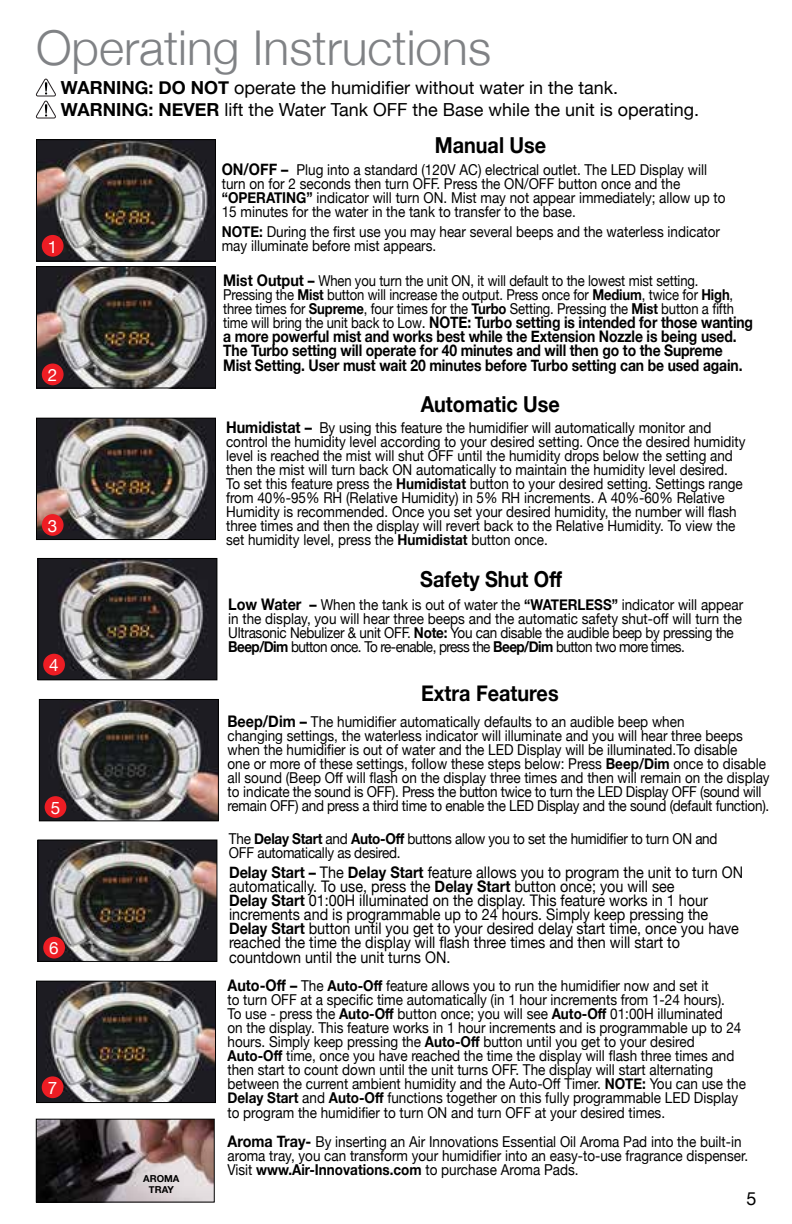
<style>
.page{position:relative;width:792px;height:1224px;background:#fff}
.page>*{position:absolute;margin:0;border:0;box-sizing:border-box;transform-origin:0 0}
.t1{font:300 48px "Helvetica Neue";color:#808285}
.t2{font:700 22px "Helvetica Neue";color:#000;scale:.9 1}
.t3{font:18px/22px "Helvetica Neue";color:#000}
.t4{font:17px "Helvetica Neue";color:#fff}
.t5{font:16px/14.2px "Helvetica Neue";color:#000;scale:.9 1}
.t6{font:700 16px/14.4px "Helvetica Neue";letter-spacing:-.01em;color:#000;scale:.87 1}
.t7{font:15px/14px "Helvetica Neue";color:#000;scale:.9 1}
.t8{font:15px/14px "Helvetica Neue";letter-spacing:-.02em;color:#000;scale:.9 1}
.t9{font:15px/14px "Helvetica Neue";color:#000;scale:.87 1}
.t10{font:700 9.6px/10.6px "Helvetica Neue";color:#000;text-align:center}
.s1{font-weight:700}
.s2{font-weight:700;font-size:16px}
.s3{font-weight:400;font-size:15px}
.s4{font-weight:400}
</style>
<div class="page">
<img style="left:38px;top:141px;width:176px;height:119px">
<div style="left:36px;top:139px;width:180px;height:123px;border:1px solid #000"></div>
<div style="left:42px;top:235px;width:22px;height:22px;background:#ed1d24;border-radius:50%"></div>
<img style="left:39px;top:842px;width:176px;height:118px">
<div style="left:37px;top:840px;width:180px;height:122px;border:1px solid #000"></div>
<div style="left:43px;top:937px;width:22px;height:21px;background:#ed1d24;border-radius:50%"></div>
<img style="left:38px;top:983px;width:176px;height:118px">
<div style="left:36px;top:981px;width:180px;height:122px;border:1px solid #000"></div>
<div style="left:42px;top:1076px;width:22px;height:22px;background:#ed1d24;border-radius:50%"></div>
<img style="left:41px;top:701px;width:176px;height:118px">
<div style="left:39px;top:699px;width:180px;height:122px;border:1px solid #000"></div>
<div style="left:45px;top:796px;width:21px;height:22px;background:#ed1d24;border-radius:50%"></div>
<img style="left:39px;top:560px;width:176px;height:118px">
<div style="left:37px;top:558px;width:180px;height:122px;border:1px solid #000"></div>
<div style="left:43px;top:654px;width:22px;height:21px;background:#ed1d24;border-radius:50%"></div>
<img style="left:38px;top:420px;width:176px;height:118px">
<div style="left:36px;top:418px;width:180px;height:122px;border:1px solid #000"></div>
<div style="left:42px;top:514px;width:22px;height:22px;background:#ed1d24;border-radius:50%"></div>
<svg style="left:35px;top:78px;width:21px;height:41px"></svg>
<img style="left:38px;top:268px;width:176px;height:119px">
<div style="left:36px;top:266px;width:180px;height:123px;border:1px solid #000"></div>
<div style="left:42px;top:364px;width:22px;height:21px;background:#ed1d24;border-radius:50%"></div>
<img style="left:38px;top:1121px;width:175px;height:79px">
<div style="left:36px;top:1119px;width:179px;height:83px;border:1px solid #000"></div>
<h1 class="t1" style="left:36px;top:9px;width:457px">Operating Instructions</h1>
<p class="t3" style="left:61px;top:78px;width:640px"><span class="s1">WARNING: DO NOT</span> operate the humidifier without water in the tank.<br><span class="s1">WARNING: NEVER</span> lift the Water Tank OFF the Base while the unit is operating.</p>
<p class="t4" style="left:48px;top:234px;width:11px">1</p>
<p class="t4" style="left:48px;top:363px;width:11px">2</p>
<p class="t4" style="left:48px;top:513px;width:11px">3</p>
<p class="t4" style="left:49px;top:653px;width:11px">4</p>
<p class="t4" style="left:51px;top:796px;width:11px">5</p>
<p class="t4" style="left:49px;top:936px;width:11px">6</p>
<p class="t4" style="left:48px;top:1076px;width:11px">7</p>
<p class="t10" style="left:143px;top:1174px;width:38px">AROMA<br>TRAY</p>
<h2 class="t2" style="left:435px;top:128px;width:125px">Manual Use</h2>
<p class="t7" style="left:222px;top:164px;width:561px"><span class="s2">ON/OFF –</span> Plug into a standard (120V AC) electrical outlet. The LED Display will turn on for 2 seconds then turn OFF. Press the ON/OFF button once and the <span class="s1">“OPERATING”</span> indicator will turn ON. Mist may not appear immediately; allow up to 15 minutes for the water in the tank to transfer to the base.</p>
<p class="t7" style="left:222px;top:226px;width:555px"><span class="s1">NOTE:</span> During the first use you may hear several beeps and the waterless indicator may illuminate before mist appears.</p>
<p class="t9" style="left:223px;top:275px;width:589px"><span class="s2">Mist Output –</span> When you turn the unit ON, it will default to the lowest mist setting.<br>Pressing the <span class="s1">Mist</span> button will increase the output. Press once for <span class="s1">Medium</span>, twice for <span class="s1">High</span>, three times for <span class="s1">Supreme</span>, four times for the <span class="s1">Turbo</span> Setting. Pressing the <span class="s1">Mist</span> button a fifth</p>
<p class="t6" style="left:223px;top:316px;width:611px"><span class="s3">time will bring the unit back to Low</span><span class="s4">.</span> NOTE: Turbo setting is intended for those wanting a more powerful mist and works best while the Extension Nozzle is being used.<br>The Turbo setting will operate for 40 minutes and will then go to the Supreme Mist Setting. User must wait 20 minutes before Turbo setting can be used again.</p>
<h2 class="t2" style="left:421px;top:387px;width:156px">Automatic Use</h2>
<p class="t7" style="left:226px;top:422px;width:579px"><span class="s2">Humidistat –</span> By using this feature the humidifier will automatically monitor and control the humidity level according to your desired setting. Once the desired humidity level is reached the mist will shut OFF until the humidity drops below the setting and then the mist will turn back ON automatically to maintain the humidity level desired.<br>To set this feature press the <span class="s1">Humidistat</span> button to your desired setting. Settings range from 40%-95% RH (Relative Humidity) in 5% RH increments. A 40%-60% Relative Humidity is recommended. Once you set your desired humidity, the number will flash three times and then the display will revert back to the Relative Humidity. To view the set humidity level, press the <span class="s1">Humidistat</span> button once.</p>
<h2 class="t2" style="left:420px;top:562px;width:159px">Safety Shut Off</h2>
<p class="t8" style="left:228px;top:599px;width:574px"><span class="s2">Low Water –</span> When the tank is out of water the <span class="s1">“WATERLESS”</span> indicator will appear in the display, you will hear three beeps and the automatic safety shut-off will turn the Ultrasonic Nebulizer &amp; unit OFF. <span class="s1">Note:</span> You can disable the audible beep by pressing the <span class="s1">Beep/Dim</span> button once. To re-enable, press the <span class="s1">Beep/Dim</span> button two more times.</p>
<h2 class="t2" style="left:421px;top:676px;width:154px">Extra Features</h2>
<p class="t7" style="left:228px;top:716px;width:604px"><span class="s2">Beep/Dim –</span> The humidifier automatically defaults to an audible beep when<br>changing settings, the waterless indicator will illuminate and you will hear three beeps when the humidifier is out of water and the LED Display will be illuminated.To disable<br>one or more of these settings, follow these steps below: Press <span class="s1">Beep/Dim</span> once to disable all sound (Beep Off will flash on the display three times and then will remain on the display to indicate the sound is OFF). Press the button twice to turn the LED Display OFF (sound will remain OFF) and press a third time to enable the LED Display and the sound (default function).</p>
<p class="t8" style="left:229px;top:833px;width:544px">The <span class="s1">Delay Start</span> and <span class="s1">Auto-Off</span> buttons allow you to set the humidifier to turn ON and<br>OFF automatically as desired.</p>
<p class="t5" style="left:229px;top:866px;width:573px"><span class="s1">Delay Start –</span> The <span class="s1">Delay Start</span> feature allows you to program the unit to turn ON automatically. To use, press the <span class="s1">Delay Start</span> button once; you will see<br><span class="s1">Delay Start</span> 01:00H illuminated on the display. This feature works in 1 hour increments and is programmable up to 24 hours. Simply keep pressing the <span class="s1">Delay Start</span> button until you get to your desired delay start time, once you have reached the time the display will flash three times and then will start to countdown until the unit turns ON.</p>
<p class="t7" style="left:228px;top:979px;width:578px"><span class="s2">Auto-Off –</span> The <span class="s1">Auto-Off</span> feature allows you to run the humidifier now and set it<br>to turn OFF at a specific time automatically (in 1 hour increments from 1-24 hours).<br>To use - press the <span class="s1">Auto-Off</span> button once; you will see <span class="s1">Auto-Off</span> 01:00H illuminated<br>on the display. This feature works in 1 hour increments and is programmable up to 24 hours. Simply keep pressing the <span class="s1">Auto-Off</span> button until you get to your desired <span class="s1">Auto-Off</span> time, once you have reached the time the display will flash three times and then start to count down until the unit turns OFF. The display will start alternating between the current ambient humidity and the Auto-Off Timer. <span class="s1">NOTE:</span> You can use the <span class="s1">Delay Start</span> and <span class="s1">Auto-Off</span> functions together on this fully programmable LED Display to program the humidifier to turn ON and turn OFF at your desired times.</p>
<p class="t7" style="left:228px;top:1136px;width:580px"><span class="s2">Aroma Tray-</span> By inserting an Air Innovations Essential Oil Aroma Pad into the built-in aroma tray, you can transform your humidifier into an easy-to-use fragrance dispenser.<br>Visit <span class="s1">www.Air-Innovations.com</span> to purchase Aroma Pads.</p>
<p class="t3" style="left:747px;top:1189px;width:12px">5</p>
</div>
